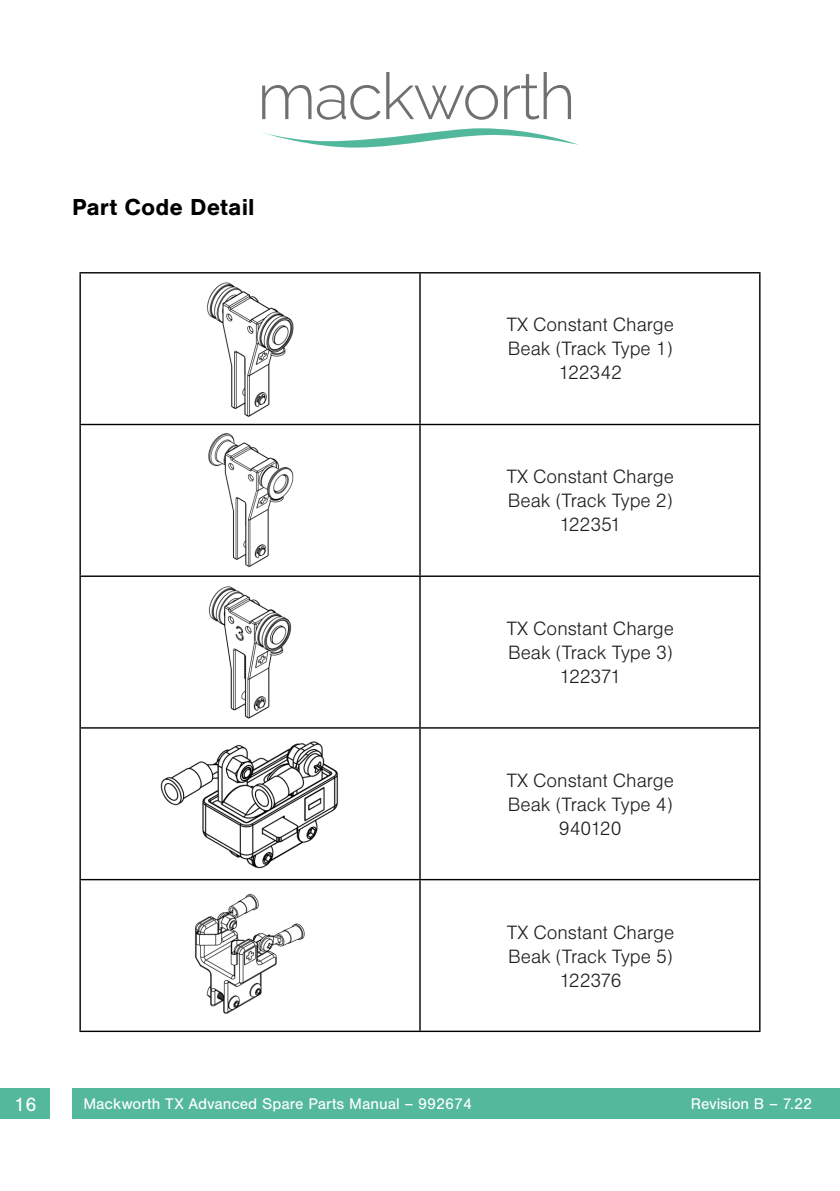
<style>
.page{position:relative;width:840px;height:1191px;background:#fff}
.page>*{position:absolute;margin:0;border:0;box-sizing:border-box;transform-origin:0 0}
.t1{font:700 24px "Nimbus San";color:#000}
.t2{font:20px/24px "Nimbus Sans DOT Ligh";color:#221e1f;text-align:center}
.t3{font:20px "Nimbus San";color:#fff}
.t4{font:16px "Nimbus San";color:#fff}
</style>
<div class="page">
<div style="left:0;top:1089px;width:839px;height:30px;background:#53b89c"></div>
<svg style="left:262px;top:85px;width:49px;height:34px"></svg>
<svg style="left:317px;top:85px;width:63px;height:35px"></svg>
<svg style="left:386px;top:72px;width:111px;height:48px"></svg>
<svg style="left:504px;top:72px;width:66px;height:47px"></svg>
<svg style="left:262px;top:128px;width:316px;height:20px"></svg>
<div style="left:51px;top:1089px;width:21px;height:30px;background:#fff"></div>
<hr style="left:79px;top:272px;width:341px;height:1px;background:#000">
<hr style="left:79px;top:273px;width:2px;height:151px;background:#000">
<hr style="left:79px;top:424px;width:341px;height:1px;background:#000">
<hr style="left:79px;top:425px;width:2px;height:150px;background:#000">
<hr style="left:79px;top:575px;width:341px;height:2px;background:#000">
<hr style="left:79px;top:577px;width:2px;height:150px;background:#000">
<hr style="left:79px;top:727px;width:341px;height:1px;background:#000">
<hr style="left:79px;top:728px;width:2px;height:151px;background:#000">
<hr style="left:79px;top:879px;width:341px;height:1px;background:#000">
<hr style="left:79px;top:880px;width:2px;height:150px;background:#000">
<hr style="left:79px;top:1030px;width:341px;height:2px;background:#000">
<hr style="left:420px;top:272px;width:340px;height:1px;background:#000">
<hr style="left:419px;top:273px;width:1px;height:151px;background:#000">
<hr style="left:758px;top:273px;width:2px;height:151px;background:#000">
<hr style="left:420px;top:424px;width:340px;height:1px;background:#000">
<hr style="left:419px;top:425px;width:1px;height:150px;background:#000">
<hr style="left:758px;top:425px;width:2px;height:150px;background:#000">
<hr style="left:420px;top:575px;width:340px;height:2px;background:#000">
<hr style="left:419px;top:577px;width:1px;height:150px;background:#000">
<hr style="left:758px;top:577px;width:2px;height:150px;background:#000">
<hr style="left:420px;top:727px;width:340px;height:1px;background:#000">
<hr style="left:419px;top:728px;width:1px;height:151px;background:#000">
<hr style="left:758px;top:728px;width:2px;height:151px;background:#000">
<hr style="left:420px;top:879px;width:340px;height:1px;background:#000">
<hr style="left:419px;top:880px;width:1px;height:150px;background:#000">
<hr style="left:758px;top:880px;width:2px;height:150px;background:#000">
<hr style="left:420px;top:1030px;width:340px;height:2px;background:#000">
<img style="left:207px;top:282px;width:87px;height:135px">
<img style="left:208px;top:433px;width:86px;height:134px">
<img style="left:208px;top:586px;width:84px;height:133px">
<img style="left:160px;top:741px;width:178px;height:128px">
<img style="left:195px;top:893px;width:110px;height:121px">
<p class="t1" style="left:72px;top:193px;width:184px">Part Code Detail</p>
<p class="t2" style="left:506px;top:313px;width:169px">TX Constant Charge<br>Beak (Track Type 1)<br>122342</p>
<p class="t2" style="left:506px;top:464px;width:169px">TX Constant Charge<br>Beak (Track Type 2)<br>122351</p>
<p class="t2" style="left:506px;top:616px;width:169px">TX Constant Charge<br>Beak (Track Type 3)<br>122371</p>
<p class="t2" style="left:506px;top:768px;width:169px">TX Constant Charge<br>Beak (Track Type 4)<br>940120</p>
<p class="t2" style="left:506px;top:920px;width:169px">TX Constant Charge<br>Beak (Track Type 5)<br>122376</p>
<p class="t3" style="left:14px;top:1093px;width:24px">16</p>
<p class="t4" style="left:83px;top:1095px;width:390px">Mackworth TX Advanced Spare Parts Manual – 992674</p>
<p class="t4" style="left:690px;top:1095px;width:123px">Revision B – 7.22</p>
</div>
